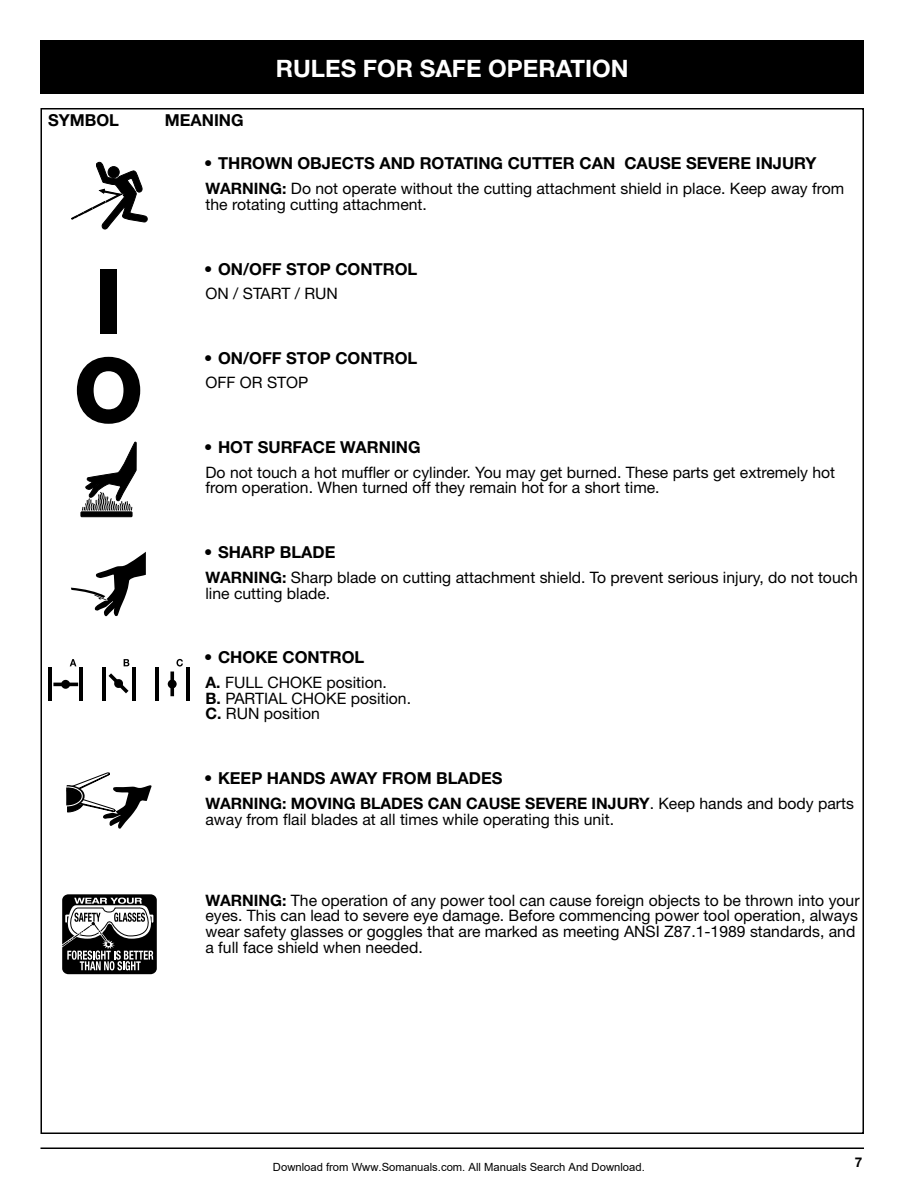
<style>
.page{position:relative;width:918px;height:1188px;background:#fff}
.page>*{position:absolute;margin:0;border:0;box-sizing:border-box;transform-origin:0 0}
.t1{font:700 24px "Helvetica Neue";color:#fff}
.t2{font:700 16.5px "Helvetica Neue";color:#000}
.t3{font:15.75px/15.8px "Helvetica Neue";color:#000}
.t4{font:700 13.5px "Helvetica Neue";color:#000}
.t5{font:11.25px "Arial";color:#000}
.s1{font-weight:700}
</style>
<div class="page">
<div style="left:40px;top:40px;width:824px;height:54px;background:#000"></div>
<hr style="left:40px;top:1148px;width:824px;height:1px;background:#000">
<svg style="left:71px;top:162px;width:76px;height:67px"></svg>
<div style="left:100px;top:269px;width:16px;height:64px;background:#000"></div>
<svg style="left:77px;top:357px;width:63px;height:67px"></svg>
<svg style="left:81px;top:512px;width:51px;height:5px"></svg>
<svg style="left:81px;top:442px;width:55px;height:69px"></svg>
<div style="left:61px;top:680px;width:9px;height:9px;background:#000;border-radius:50%"></div>
<hr style="left:53px;top:683px;width:25px;height:3px;background:#000">
<hr style="left:49px;top:668px;width:3px;height:33px;background:#000">
<hr style="left:79px;top:668px;width:4px;height:33px;background:#000">
<hr style="left:102px;top:668px;width:4px;height:33px;background:#000">
<hr style="left:133px;top:668px;width:3px;height:33px;background:#000">
<div style="left:168px;top:680px;width:9px;height:8px;background:#000;border-radius:50%"></div>
<svg style="left:170px;top:672px;width:4px;height:24px"></svg>
<hr style="left:155px;top:668px;width:4px;height:33px;background:#000">
<hr style="left:186px;top:668px;width:4px;height:33px;background:#000">
<svg style="left:70px;top:659px;width:6px;height:7px"></svg>
<svg style="left:177px;top:659px;width:6px;height:8px"></svg>
<svg style="left:105px;top:659px;width:25px;height:35px"></svg>
<svg style="left:62px;top:894px;width:95px;height:80px"></svg>
<svg style="left:62px;top:898px;width:95px;height:72px"></svg>
<svg style="left:71px;top:552px;width:75px;height:65px"></svg>
<svg style="left:66px;top:772px;width:86px;height:57px"></svg>
<h1 class="t1" style="left:276px;top:60px;width:354px">RULES FOR SAFE OPERATION</h1>
<p class="t2" style="left:48px;top:114px;width:72px">SYMBOL</p>
<p class="t2" style="left:165px;top:114px;width:80px">MEANING</p>
<p class="t2" style="left:204px;top:158px;width:614px">• THROWN OBJECTS AND ROTATING CUTTER CAN CAUSE SEVERE INJURY</p>
<p class="t3" style="left:205px;top:182px;width:640px"><span class="s1">WARNING:</span> Do not operate without the cutting attachment shield in place. Keep away from the rotating cutting attachment.</p>
<p class="t2" style="left:204px;top:263px;width:215px">• ON/OFF STOP CONTROL</p>
<p class="t3" style="left:205px;top:287px;width:134px">ON / START / RUN</p>
<p class="t2" style="left:204px;top:352px;width:215px">• ON/OFF STOP CONTROL</p>
<p class="t3" style="left:205px;top:376px;width:104px">OFF OR STOP</p>
<p class="t2" style="left:204px;top:441px;width:218px">• HOT SURFACE WARNING</p>
<p class="t3" style="left:205px;top:466px;width:631px">Do not touch a hot muffler or cylinder. You may get burned. These parts get extremely hot from operation. When turned off they remain hot for a short time.</p>
<p class="t2" style="left:204px;top:547px;width:133px">• SHARP BLADE</p>
<p class="t3" style="left:205px;top:571px;width:654px"><span class="s1">WARNING:</span> Sharp blade on cutting attachment shield. To prevent serious injury, do not touch line cutting blade.</p>
<p class="t2" style="left:204px;top:652px;width:162px">• CHOKE CONTROL</p>
<p class="t3" style="left:205px;top:676px;width:207px"><span class="s1">A.</span> FULL CHOKE position.<br><span class="s1">B.</span> PARTIAL CHOKE position.<br><span class="s1">C.</span> RUN position</p>
<p class="t2" style="left:204px;top:773px;width:300px">• KEEP HANDS AWAY FROM BLADES</p>
<p class="t3" style="left:205px;top:797px;width:650px"><span class="s1">WARNING: MOVING BLADES CAN CAUSE SEVERE INJURY</span>. Keep hands and body parts away from flail blades at all times while operating this unit.</p>
<p class="t3" style="left:205px;top:894px;width:656px"><span class="s1">WARNING:</span> The operation of any power tool can cause foreign objects to be thrown into your eyes. This can lead to severe eye damage. Before commencing power tool operation, always wear safety glasses or goggles that are marked as meeting ANSI Z87.1-1989 standards, and a full face shield when needed.</p>
<p class="t5" style="left:273px;top:1160px;width:373px">Download from Www.Somanuals.com. All Manuals Search And Download.</p>
<p class="t4" style="left:855px;top:1157px;width:9px">7</p>
</div>
